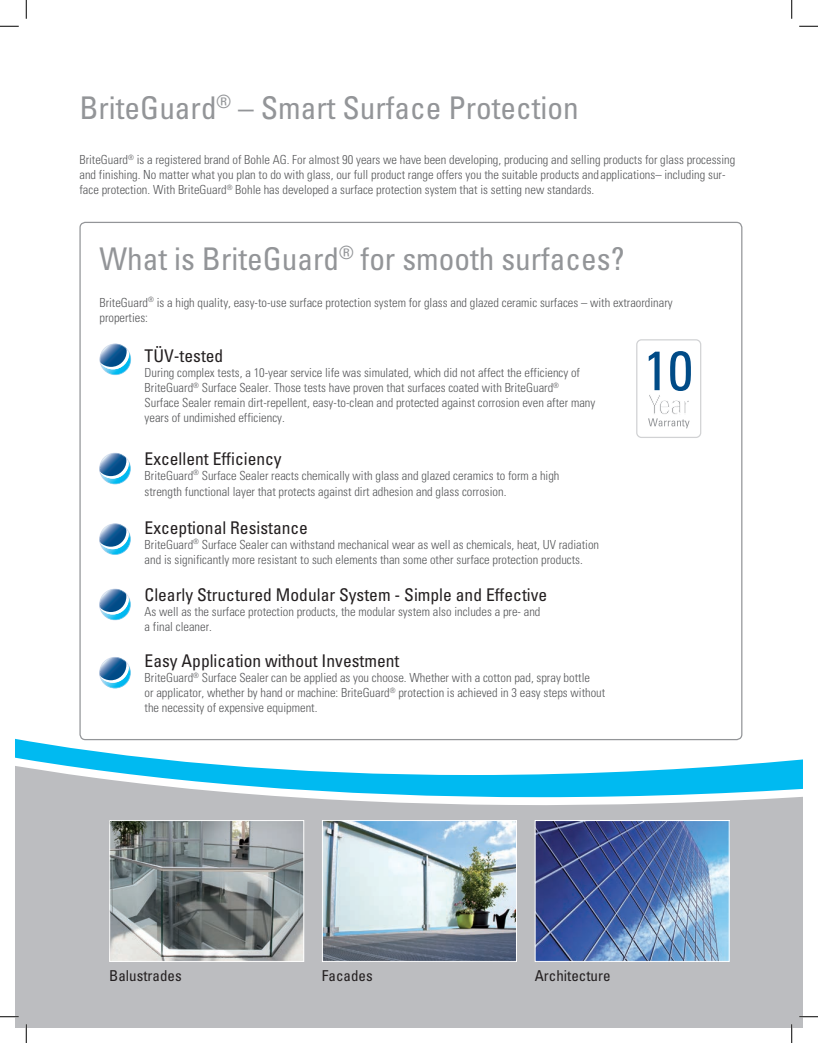
<style>
.page{position:relative;width:818px;height:1043px;background:#fff}
.page>*{position:absolute;margin:0;border:0;box-sizing:border-box;transform-origin:0 0}
.t1{font:condensed 55.5px "Univers";color:#004b87}
.t2{font:condensed 31.25px "Univers";color:#939598}
.t3{font:condensed 17.5px "Univers";color:#231f20}
.t4{font:condensed 15px "Univers";color:#231f20}
.t5{font:300 condensed 12.5px/15px "Univers";color:#57585a}
</style>
<div class="page">
<div style="left:16px;top:811px;width:786px;height:55px;background:#bcbdc0"></div>
<div style="left:16px;top:866px;width:786px;height:161px;background:#bcbdc0"></div>
<svg style="left:16px;top:799px;width:786px;height:12px;fill:#bcbdc0"></svg>
<svg style="left:16px;top:775px;width:786px;height:24px;fill:#00baf1"></svg>
<svg style="left:16px;top:575px;width:786px;height:200px"></svg>
<img style="left:536px;top:822px;width:191px;height:137px">
<div style="left:534px;top:820px;width:195px;height:141px;border:1px solid #fff"></div>
<svg style="left:99px;top:343px;width:32px;height:32px"></svg>
<svg style="left:99px;top:453px;width:32px;height:31px"></svg>
<svg style="left:99px;top:523px;width:32px;height:32px"></svg>
<svg style="left:99px;top:588px;width:32px;height:32px"></svg>
<svg style="left:99px;top:657px;width:32px;height:31px"></svg>
<img style="left:111px;top:822px;width:191px;height:137px">
<div style="left:109px;top:820px;width:195px;height:141px;border:1px solid #fff"></div>
<img style="left:324px;top:822px;width:191px;height:137px">
<div style="left:322px;top:820px;width:195px;height:141px;border:1px solid #fff"></div>
<div style="left:636px;top:339px;width:65px;height:99px;border:1px solid #d1d2d4;border-radius:5px"></div>
<svg style="left:648px;top:395px;width:41px;height:33px"></svg>
<svg style="left:0;top:25px;width:19px;height:2px"></svg>
<svg style="left:799px;top:25px;width:19px;height:2px"></svg>
<svg style="left:0;top:1015px;width:19px;height:2px"></svg>
<svg style="left:799px;top:1015px;width:19px;height:2px"></svg>
<svg style="left:25px;top:0;width:2px;height:19px"></svg>
<svg style="left:25px;top:1024px;width:2px;height:18px"></svg>
<svg style="left:791px;top:0;width:1px;height:19px"></svg>
<svg style="left:790px;top:1024px;width:2px;height:18px"></svg>
<h2 class="t2" style="left:79px;top:88px;width:500px">BriteGuard<sup>®</sup> – Smart Surface Protection</h2>
<p class="t5" style="left:79px;top:152px;width:657px">BriteGuard<sup>®</sup> is a registered brand of Bohle AG. For almost 90 years we have been developing, producing and selling products for glass processing and finishing. No matter what you plan to do with glass, our full product range offers you the suitable products and applications– including sur&shy;face protection. With BriteGuard<sup>®</sup> Bohle has developed a surface protection system that is setting new standards.</p>
<h2 class="t2" style="left:99px;top:239px;width:526px">What is BriteGuard<sup>®</sup> for smooth surfaces?</h2>
<p class="t5" style="left:99px;top:295px;width:574px">BriteGuard<sup>®</sup> is a high quality, easy-to-use surface protection system for glass and glazed ceramic surfaces – with extraordinary properties:</p>
<h3 class="t3" style="left:145px;top:345px;width:80px">TÜV-tested</h3>
<p class="t5" style="left:145px;top:365px;width:452px">During complex tests, a 10-year service life was simulated, which did not affect the efficiency of BriteGuard<sup>®</sup> Surface Sealer. Those tests have proven that surfaces coated with BriteGuard<sup>® </sup>Surface Sealer remain dirt-repellent, easy-to-clean and protected against corrosion even after many years of undimished efficiency.</p>
<h3 class="t3" style="left:145px;top:447px;width:139px">Excellent Efficiency</h3>
<p class="t5" style="left:145px;top:467px;width:416px;line-height:16.5px">BriteGuard<sup>®</sup> Surface Sealer reacts chemically with glass and glazed ceramics to form a high strength functional layer that protects against dirt adhesion and glass corrosion.</p>
<h3 class="t3" style="left:145px;top:516px;width:165px">Exceptional Resistance</h3>
<p class="t5" style="left:145px;top:536px;width:456px">BriteGuard<sup>®</sup> Surface Sealer can withstand mechanical wear as well as chemicals, heat, UV radiation and is significantly more resistant to such elements than some other surface protection products.</p>
<h3 class="t3" style="left:145px;top:583px;width:404px">Clearly Structured Modular System - Simple and Effective</h3>
<p class="t5" style="left:145px;top:604px;width:397px">As well as the surface protection products, the modular system also includes a pre- and a final cleaner.</p>
<h3 class="t3" style="left:145px;top:649px;width:256px">Easy Application without Investment</h3>
<p class="t5" style="left:145px;top:670px;width:462px">BriteGuard<sup>®</sup> Surface Sealer can be applied as you choose. Whether with a cotton pad, spray bottle<br>or applicator, whether by hand or machine: BriteGuard<sup>®</sup> protection is achieved in 3 easy steps without the necessity of expensive equipment.</p>
<h1 class="t1" style="left:643px;top:335px;width:51px">10</h1>
<p class="t4" style="left:109px;top:966px;width:74px">Balustrades</p>
<p class="t4" style="left:322px;top:966px;width:52px">Facades</p>
<p class="t4" style="left:534px;top:966px;width:77px">Architecture</p>
</div>
